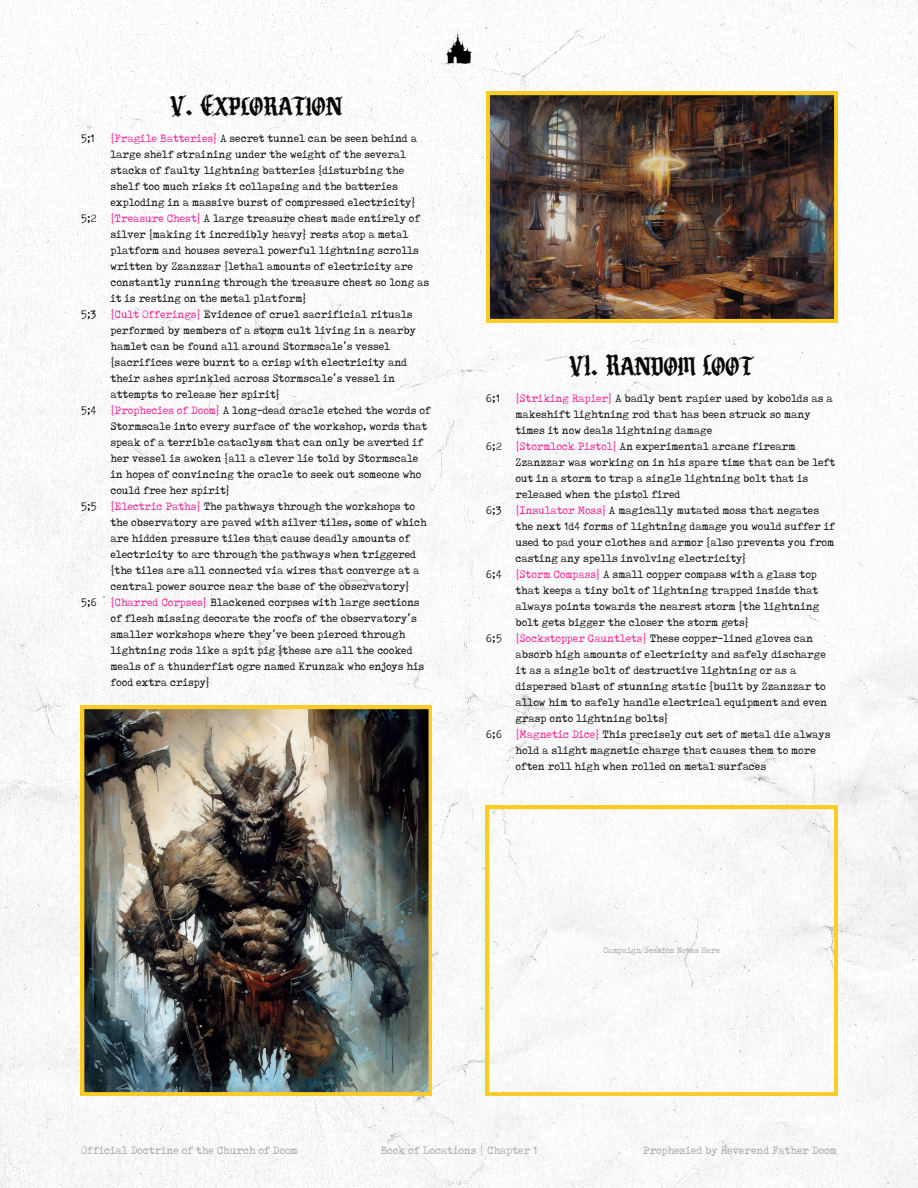
<style>
.page{position:relative;width:918px;height:1188px;background:#fff}
.page>*{position:absolute;margin:0;border:0;box-sizing:border-box;transform-origin:0 0}
.t1{font:27px "Cristone";color:#080704}
.t2{font:12px/16px "Tox Typewriter";color:#080704}
.t3{font:12px "Tox Typewriter";color:#a8a6a5}
.t4{font:9px "Tox Typewriter";color:#a8a6a5}
.s1{color:#ed1e91}
.s2{font-family:"Noto Sans Gurmukhi"}
</style>
<div class="page">
<img style="left:0;top:0;width:918px;height:1188px">
<img style="left:487px;top:92px;width:350px;height:230px">
<img style="left:447px;top:34px;width:25px;height:29px">
<svg style="left:486px;top:806px;width:351px;height:289px"></svg>
<img style="left:81px;top:706px;width:351px;height:389px">
<p class="t2" style="left:81px;top:130px;width:15px">5;1</p>
<p class="t2" style="left:81px;top:210px;width:17px">5;2</p>
<p class="t2" style="left:81px;top:306px;width:17px">5;3</p>
<p class="t2" style="left:81px;top:402px;width:17px">5;4</p>
<p class="t2" style="left:81px;top:498px;width:17px">5;5</p>
<p class="t2" style="left:81px;top:594px;width:17px">5;6</p>
<h1 class="t1" style="left:171px;top:93px;width:173px">V. Exploration</h1>
<p class="t2" style="left:111px;top:130px;width:322px"><span class="s1">{Fragile Batteries}</span> A secret tunnel can be seen behind a large shelf straining under the weight of the several stacks of faulty lightning batteries {disturbing the shelf too much risks it collapsing and the batteries exploding in a massive burst of compressed electricity} <span class="s1">{Treasure Chest}</span> A large treasure chest made entirely of silver {making it incredibly heavy} rests atop a metal platform and houses several powerful lightning scrolls written by Zzanzzar {lethal amounts of electricity are constantly running through the treasure chest so long as it is resting on the metal platform}<br><span class="s1">{Cult Offerings}</span> Evidence of cruel sacrificial rituals performed by members of a storm cult living in a nearby hamlet can be found all around Stormscale<span class="s2">’</span>s vessel {sacrifices were burnt to a crisp with electricity and their ashes sprinkled across Stormscale<span class="s2">’</span>s vessel in attempts to release h er spirit}<br><span class="s1">{Prophecies of Doom}</span> A long-dead oracle etched the words of Stormscale into every surface of the workshop, words that speak of a terrible cataclysm that can only be averted if her vessel is awoken {all a clever lie told by Stormscale in hopes of convincing the oracle to seek out someone who could free her spirit}<br><span class="s1">{Electric Paths}</span> The pathways through the workshops to the observatory are paved with silver tiles, some of which are hidden pressure tiles that cause deadly amounts of electricity to arc through the pathways when triggered {the tiles are all connected via wires that converge at a central power source near the base of the observatory} <span class="s1">{Charred Corpses}</span> Blackened corpses with large sections of flesh missing decorate the roofs of the observatory<span class="s2">’</span>s smaller workshops where they<span class="s2">’</span>ve been pierced through lightning rods like a spit pig {these are all the cooked meals of a thunderfist ogre named Krunzak who enjoys his food extra crispy}</p>
<p class="t2" style="left:486px;top:390px;width:16px">6;1</p>
<p class="t2" style="left:486px;top:438px;width:18px">6;2</p>
<p class="t2" style="left:486px;top:502px;width:17px">6;3</p>
<p class="t2" style="left:486px;top:566px;width:17px">6;4</p>
<p class="t2" style="left:486px;top:630px;width:17px">6;5</p>
<p class="t2" style="left:486px;top:726px;width:18px">6;6</p>
<h1 class="t1" style="left:570px;top:353px;width:185px">VI. Random Loot</h1>
<p class="t2" style="left:515px;top:390px;width:321px"><span class="s1">{Striking Rapier}</span> A badly bent rapier used by kobolds as a makeshift lightning rod that has been struck so many times it now deals lightning damage<br><span class="s1">{Stormlock Pistol}</span> An experimental arcane firearm Zzanzzar was working on in his spare time that can be left out in a storm to trap a single lightning bolt that is released when the pistol fired<br><span class="s1">{Insulator Moss}</span> A magically mutated moss that negates the next 1d4 forms of lightning damage you would suffer if used to pad your clothes and armor {also prevents you from casting any spells involving electricity}<br><span class="s1">{Storm Compass}</span> A small copper compass with a glass top that keeps a tiny bolt of lightning trapped inside that always points towards the nearest storm {the lightning bolt gets bigger the closer the storm gets}<br><span class="s1">{Sockstopper Gauntlets}</span> These copper-lined gloves can absorb high amounts of electricity and safely discharge it as a single bolt of destructive lightning or as a dispersed blast of stunning static {built by Zzanzzar to allow him to safely handle electrical equipment and even grasp onto lightning bolts}<br><span class="s1">{Magnetic Dice}</span> This precisely cut set of metal die always hold a slight magnetic charge that causes them to more often roll high when rolled on metal surfaces</p>
<p class="t4" style="left:603px;top:945px;width:118px">Campaign/Session Notes Here</p>
<p class="t3" style="left:81px;top:1144px;width:218px">Official Doctrine of the Church of Doom</p>
<p class="t3" style="left:380px;top:1144px;width:159px">Book of Locations | Chapter 1</p>
<p class="t3" style="left:643px;top:1144px;width:195px">Prophesied by Reverend Father Doom</p>
</div>
